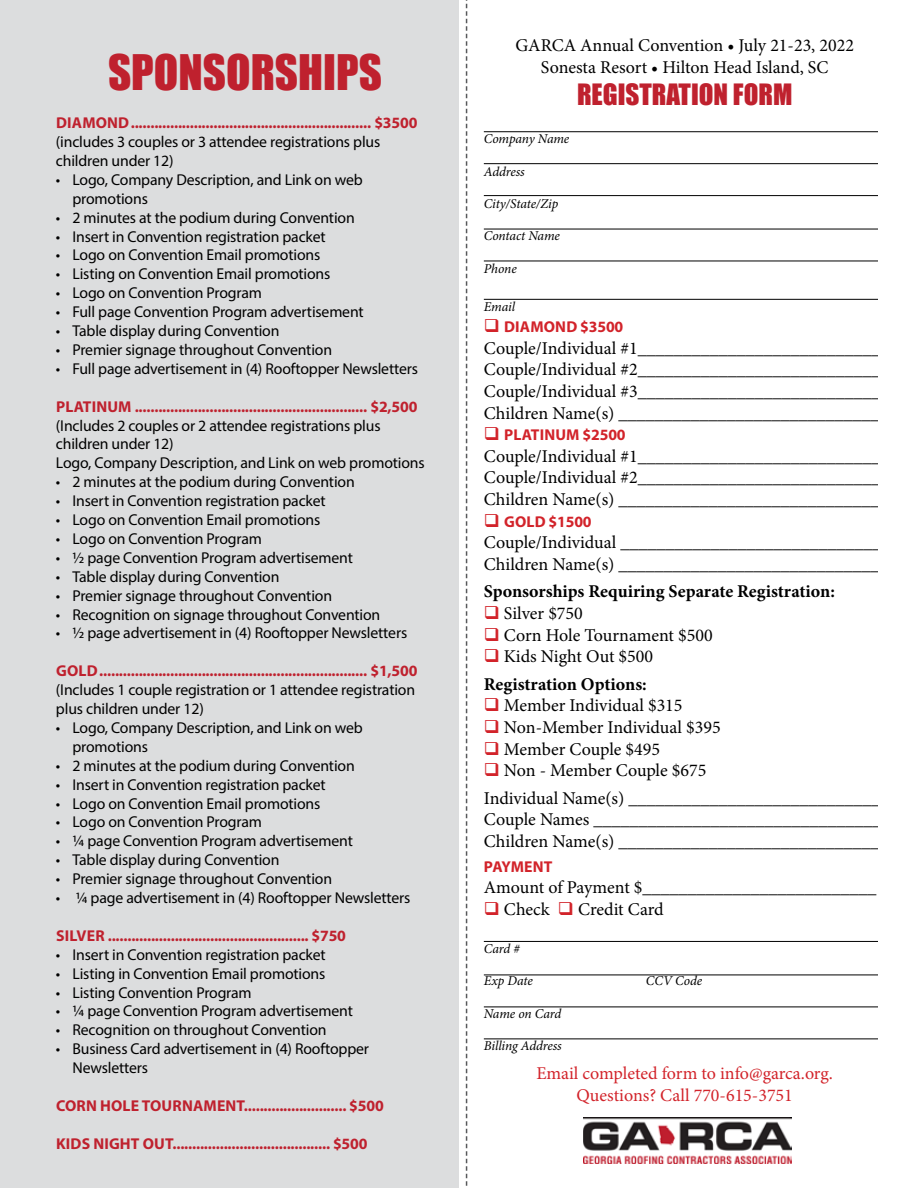
<style>
.page{position:relative;width:918px;height:1188px;background:#fff}
.page>*{position:absolute;margin:0;border:0;box-sizing:border-box;transform-origin:0 0}
.t1{font:45px "Impact";color:#bf212e}
.t2{font:27px "Impact";color:#bf212e}
.t3{font:18px/21.6px "Minion Pro";color:#000}
.t4{font:700 18px/27.6px "Minion Pro";color:#000}
.t5{font:18px/21.6px "Minion Pro";color:#d2232a;text-align:center}
.t6{font:15.75px/18.9px "Myriad Pro";letter-spacing:-.01em;color:#000}
.t7{font:700 15.75px "Myriad Pro";letter-spacing:.01em;color:#bf212e}
.t8{font:700 15.75px "Myriad Pro";letter-spacing:.01em;color:#d2232a}
.t9{font:italic 13.5px "Minion Pro";letter-spacing:-.01em;color:#000}
.s1{color:#d2232a}
.s2{font-weight:400}
</style>
<div class="page">
<div style="left:0;top:0;width:459px;height:1188px;background:#dcddde"></div>
<svg style="left:466px;top:0;width:1px;height:1186px"></svg>
<hr style="left:484px;top:131px;width:402px;height:1px;background:#000">
<hr style="left:484px;top:163px;width:402px;height:1px;background:#000">
<hr style="left:484px;top:195px;width:402px;height:1px;background:#000">
<hr style="left:484px;top:229px;width:402px;height:1px;background:#000">
<hr style="left:484px;top:261px;width:402px;height:1px;background:#000">
<hr style="left:484px;top:299px;width:402px;height:1px;background:#000">
<hr style="left:484px;top:941px;width:402px;height:1px;background:#000">
<hr style="left:484px;top:975px;width:402px;height:1px;background:#000">
<hr style="left:484px;top:1007px;width:402px;height:1px;background:#000">
<hr style="left:484px;top:1039px;width:402px;height:1px;background:#000">
<img style="left:584px;top:1117px;width:208px;height:46px">
<div style="left:878px;top:110px;width:40px;height:1078px;background:#fff"></div>
<h1 class="t1" style="left:108px;top:38px;width:275px">SPONSORSHIPS</h1>
<p class="t7" style="left:56px;top:113px;width:363px">DIAMOND............................................................. $3500</p>
<p class="t6" style="left:56px;top:132px;width:326px">(includes 3 couples or 3 attendee registrations plus children under 12)</p>
<p class="t6" style="left:72px;top:170px;width:292px;text-indent:-17px">• Logo, Company Description, and Link on web promotions</p>
<p class="t6" style="left:56px;top:208px;width:300px">• 2 minutes at the podium during Convention</p>
<p class="t6" style="left:56px;top:227px;width:271px">• Insert in Convention registration packet</p>
<p class="t6" style="left:56px;top:245px;width:266px">• Logo on Convention Email promotions</p>
<p class="t6" style="left:56px;top:264px;width:276px">• Listing on Convention Email promotions</p>
<p class="t6" style="left:56px;top:283px;width:207px">• Logo on Convention Program</p>
<p class="t6" style="left:56px;top:302px;width:309px">• Full page Convention Program advertisement</p>
<p class="t6" style="left:56px;top:321px;width:225px">• Table display during Convention</p>
<p class="t6" style="left:56px;top:340px;width:278px">• Premier signage throughout Convention</p>
<p class="t6" style="left:56px;top:359px;width:364px">• Full page advertisement in (4) Rooftopper Newsletters</p>
<p class="t7" style="left:56px;top:396px;width:363px">PLATINUM ........................................................... $2,500</p>
<p class="t6" style="left:56px;top:416px;width:370px">(Includes 2 couples or 2 attendee registrations plus children under 12)<br>Logo, Company Description, and Link on web promotions</p>
<p class="t6" style="left:56px;top:472px;width:300px">• 2 minutes at the podium during Convention</p>
<p class="t6" style="left:56px;top:491px;width:271px">• Insert in Convention registration packet</p>
<p class="t6" style="left:56px;top:510px;width:266px">• Logo on Convention Email promotions</p>
<p class="t6" style="left:56px;top:529px;width:207px">• Logo on Convention Program</p>
<p class="t6" style="left:56px;top:548px;width:299px">• ½ page Convention Program advertisement</p>
<p class="t6" style="left:56px;top:567px;width:225px">• Table display during Convention</p>
<p class="t6" style="left:56px;top:586px;width:278px">• Premier signage throughout Convention</p>
<p class="t6" style="left:56px;top:605px;width:326px">• Recognition on signage throughout Convention</p>
<p class="t6" style="left:56px;top:623px;width:353px">• ½ page advertisement in (4) Rooftopper Newsletters</p>
<p class="t7" style="left:56px;top:661px;width:363px">GOLD.................................................................... $1,500</p>
<p class="t6" style="left:56px;top:680px;width:361px">(Includes 1 couple registration or 1 attendee registration plus children under 12)</p>
<p class="t6" style="left:72px;top:718px;width:292px;text-indent:-17px">• Logo, Company Description, and Link on web promotions</p>
<p class="t6" style="left:56px;top:756px;width:300px">• 2 minutes at the podium during Convention</p>
<p class="t6" style="left:56px;top:775px;width:271px">• Insert in Convention registration packet</p>
<p class="t6" style="left:56px;top:794px;width:266px">• Logo on Convention Email promotions</p>
<p class="t6" style="left:56px;top:812px;width:207px">• Logo on Convention Program</p>
<p class="t6" style="left:56px;top:831px;width:299px">• ¼ page Convention Program advertisement</p>
<p class="t6" style="left:56px;top:850px;width:225px">• Table display during Convention</p>
<p class="t6" style="left:56px;top:869px;width:278px">• Premier signage throughout Convention</p>
<p class="t6" style="left:56px;top:888px;width:356px">• ¼ page advertisement in (4) Rooftopper Newsletters</p>
<p class="t7" style="left:56px;top:925px;width:291px">SILVER ................................................... $750</p>
<p class="t6" style="left:56px;top:945px;width:271px">• Insert in Convention registration packet</p>
<p class="t6" style="left:56px;top:964px;width:271px">• Listing in Convention Email promotions</p>
<p class="t6" style="left:56px;top:983px;width:197px">• Listing Convention Program</p>
<p class="t6" style="left:56px;top:1001px;width:299px">• ¼ page Convention Program advertisement</p>
<p class="t6" style="left:56px;top:1020px;width:272px">• Recognition on throughout Convention</p>
<p class="t6" style="left:72px;top:1039px;width:298px;text-indent:-17px">• Business Card advertisement in (4) Rooftopper<br>Newsletters</p>
<p class="t7" style="left:56px;top:1095px;width:329px">CORN HOLE TOURNAMENT.......................... $500</p>
<p class="t7" style="left:56px;top:1133px;width:313px">KIDS NIGHT OUT........................................ $500</p>
<p class="t3" style="left:515px;top:35px;width:340px;text-align:center">GARCA Annual Convention • July 21-23, 2022<br>Sonesta Resort • Hilton Head Island, SC</p>
<h2 class="t2" style="left:577px;top:74px;width:217px">REGISTRATION FORM</h2>
<p class="t9" style="left:484px;top:130px;width:87px">Company Name</p>
<p class="t9" style="left:484px;top:162px;width:42px">Address</p>
<p class="t9" style="left:484px;top:194px;width:76px">City/State/Zip</p>
<p class="t9" style="left:484px;top:227px;width:78px">Contact Name</p>
<p class="t9" style="left:484px;top:259px;width:34px">Phone</p>
<p class="t9" style="left:484px;top:297px;width:33px">Email</p>
<p class="t8" style="left:484px;top:317px;width:141px">❑ DIAMOND $3500</p>
<p class="t3" style="left:484px;top:337px;width:398px;text-align:justify">Couple/Individual #1___________________________ Couple/Individual #2___________________________ Couple/Individual #3___________________________ Children Name(s) _____________________________</p>
<p class="t8" style="left:484px;top:425px;width:143px">❑ PLATINUM $2500</p>
<p class="t3" style="left:484px;top:445px;width:398px;text-align:justify">Couple/Individual #1___________________________ Couple/Individual #2___________________________ Children Name(s) _____________________________</p>
<p class="t8" style="left:484px;top:511px;width:109px">❑ GOLD $1500</p>
<p class="t3" style="left:484px;top:532px;width:399px">Couple/Individual _____________________________<br>Children Name(s) _____________________________</p>
<p class="t4" style="left:484px;top:578px;width:353px">Sponsorships Requiring Separate Registration:</p>
<p class="t3" style="left:484px;top:602px;width:101px"><span class="s1">❑</span> Silver $750</p>
<p class="t3" style="left:484px;top:624px;width:230px"><span class="s1">❑</span> Corn Hole Tournament $500</p>
<p class="t4" style="left:484px;top:642px;width:171px"><span class="s1">❑</span> <span class="s2">Kids Night Out $500<br></span>Registration Options:</p>
<p class="t3" style="left:484px;top:695px;width:200px"><span class="s1">❑</span> Member Individual $315</p>
<p class="t3" style="left:484px;top:716px;width:238px"><span class="s1">❑</span> Non-Member Individual $395</p>
<p class="t3" style="left:484px;top:738px;width:178px"><span class="s1">❑</span> Member Couple $495</p>
<p class="t3" style="left:484px;top:757px;width:398px;line-height:27.6px"><span class="s1">❑</span> Non - Member Couple $675<br>Individual Name(s) ____________________________</p>
<p class="t3" style="left:484px;top:809px;width:399px">Couple Names ________________________________<br>Children Name(s) _____________________________</p>
<p class="t8" style="left:484px;top:856px;width:70px">PAYMENT</p>
<p class="t3" style="left:484px;top:877px;width:394px">Amount of Payment $__________________________</p>
<p class="t3" style="left:484px;top:899px;width:181px"><span class="s1">❑</span> Check <span class="s1">❑</span> Credit Card</p>
<p class="t9" style="left:484px;top:939px;width:38px">Card #</p>
<p class="t9" style="left:484px;top:972px;width:51px">Exp Date</p>
<p class="t9" style="left:646px;top:972px;width:58px">CCV Code</p>
<p class="t9" style="left:484px;top:1004px;width:79px">Name on Card</p>
<p class="t9" style="left:484px;top:1037px;width:79px">Billing Address</p>
<p class="t5" style="left:536px;top:1063px;width:298px">Email completed form to info@garca.org.<br>Questions? Call 770-615-3751</p>
</div>
